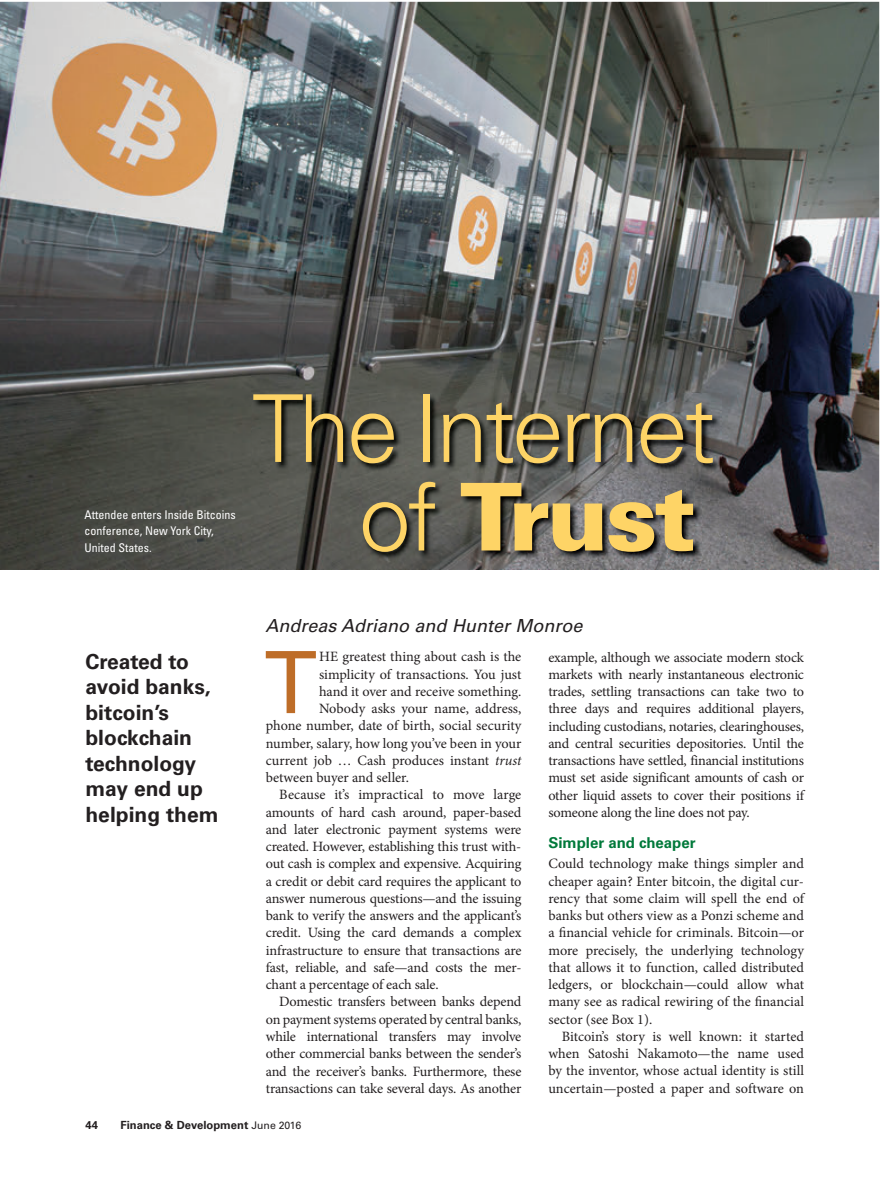
<style>
.page{position:relative;width:891px;height:1188px;background:#fff}
.page>*{position:absolute;margin:0;border:0;box-sizing:border-box;transform-origin:0 0}
.t1{font:300 93.6px "Univers LT Std";letter-spacing:-.04em;color:#fed466}
.t2{font:900 93.6px "Univers LT Std";letter-spacing:-.035em;color:#fed466}
.t3{font:85.95px "Univers LT Std";color:#be6d28}
.t4{font:700 21px/25.5px "Univers LT Std";color:#231f20}
.t5{font:italic 18px "Univers LT Std";color:#231f20}
.t6{font:700 15px "Univers LT Std";color:#00793a}
.t7{font:14.25px/17.2px "Minion Pro";letter-spacing:-.01em;color:#231f20;text-align:justify}
.t8{font:condensed 12px/16.5px "Univers LT Std";color:#fff}
.t9{font:700 11.25px "Univers LT Std";color:#231f20}
.s1{font-weight:300}
.s2{font-style:italic}
.s3{font-weight:400;font-size:10.5px}
</style>
<div class="page">
<img style="left:0;top:2px;width:879px;height:568px">
<img style="left:252px;top:394px;width:470px;height:78px">
<img style="left:362px;top:481px;width:340px;height:80px">
<p class="t8" style="left:85px;top:506px;width:153px">Attendee enters Inside Bitcoins conference, New York City,<br>United States.</p>
<h1 class="t1" style="left:252px;top:372px;width:465px">The Internet</h1>
<h1 class="t2" style="left:359px;top:458px;width:339px"><span class="s1">of</span> Trust</h1>
<p class="t5" style="left:266px;top:615px;width:319px">Andreas Adriano and Hunter Monroe</p>
<h3 class="t4" style="left:86px;top:649px;width:135px">Created to avoid banks, bitcoin’s blockchain technology may end up helping them</h3>
<h2 class="t3" style="left:264px;top:632px;width:54px">T</h2>
<p class="t7" style="left:319px;top:648px;width:204px">HE greatest thing about cash is the</p>
<p class="t7" style="left:319px;top:666px;width:204px">simplicity of transactions. You just</p>
<p class="t7" style="left:319px;top:683px;width:204px">hand it over and receive something.</p>
<p class="t7" style="left:319px;top:700px;width:204px">Nobody asks your name, address,</p>
<p class="t7" style="left:266px;top:717px;width:257px">phone number, date of birth, social security</p>
<p class="t7" style="left:266px;top:735px;width:257px">number, salary, how long you’ve been in your</p>
<p class="t7" style="left:266px;top:752px;width:257px">current job … Cash produces instant <span class="s2">trust</span></p>
<p class="t7" style="left:266px;top:769px;width:145px">between buyer and seller.</p>
<p class="t7" style="left:279px;top:786px;width:244px">Because it’s impractical to move large</p>
<p class="t7" style="left:266px;top:804px;width:257px">amounts of hard cash around, paper-based</p>
<p class="t7" style="left:266px;top:821px;width:257px">and later electronic payment systems were</p>
<p class="t7" style="left:266px;top:838px;width:257px">created. However, establishing this trust with-</p>
<p class="t7" style="left:266px;top:855px;width:257px">out cash is complex and expensive. Acquiring</p>
<p class="t7" style="left:266px;top:873px;width:257px">a credit or debit card requires the applicant to</p>
<p class="t7" style="left:266px;top:890px;width:257px">answer numerous questions—and the issuing</p>
<p class="t7" style="left:266px;top:907px;width:257px">bank to verify the answers and the applicant’s</p>
<p class="t7" style="left:266px;top:924px;width:257px">credit. Using the card demands a complex</p>
<p class="t7" style="left:266px;top:942px;width:257px">infrastructure to ensure that transactions are</p>
<p class="t7" style="left:266px;top:959px;width:257px">fast, reliable, and safe—and costs the mer-</p>
<p class="t7" style="left:266px;top:976px;width:174px">chant a percentage of each sale.</p>
<p class="t7" style="left:279px;top:993px;width:244px">Domestic transfers between banks depend</p>
<p class="t7" style="left:266px;top:1011px;width:257px">on payment systems operated by central banks,</p>
<p class="t7" style="left:266px;top:1028px;width:257px">while international transfers may involve</p>
<p class="t7" style="left:266px;top:1045px;width:257px">other commercial banks between the sender’s</p>
<p class="t7" style="left:266px;top:1062px;width:257px">and the receiver’s banks. Furthermore, these</p>
<p class="t7" style="left:266px;top:1080px;width:257px">transactions can take several days. As another</p>
<p class="t9" style="left:86px;top:1118px;width:14px">44</p>
<p class="t9" style="left:121px;top:1118px;width:182px">Finance &amp; Development <span class="s3">June 2016</span></p>
<p class="t7" style="left:548px;top:648px;width:257px">example, although we associate modern stock markets with nearly instantaneous electronic trades, settling transactions can take two to three days and requires additional players, including custodians, notaries, clearinghouses, and central securities depositories. Until the transactions have settled, financial institutions must set aside significant amounts of cash or other liquid assets to cover their positions if someone along the line does not pay.</p>
<p class="t6" style="left:548px;top:834px;width:149px">Simpler and cheaper</p>
<p class="t7" style="left:548px;top:855px;width:257px">Could technology make things simpler and cheaper again? Enter bitcoin, the digital cur&shy;rency that some claim will spell the end of banks but others view as a Ponzi scheme and a financial vehicle for criminals. Bitcoin—or more precisely, the underlying technology that allows it to function, called distributed ledgers, or blockchain—could allow what many see as radical rewiring of the financial sector (see Box 1).</p>
<p class="t7" style="left:548px;top:1028px;width:257px;text-indent:13px">Bitcoin’s story is well known: it started when Satoshi Nakamoto—the name used by the inventor, whose actual identity is still uncertain—posted a paper and software on</p>
</div>
